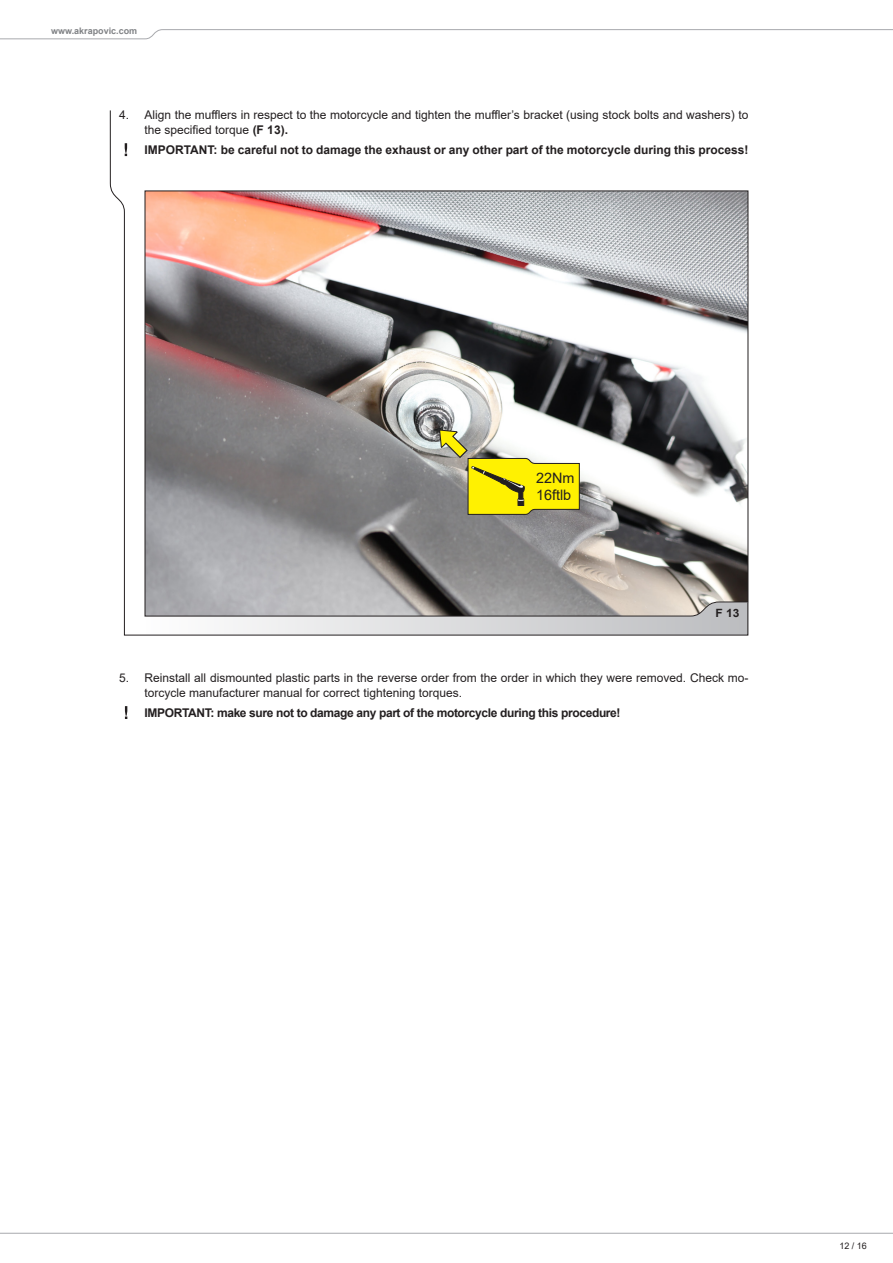
<style>
.page{position:relative;width:893px;height:1263px;background:#fff}
.page>*{position:absolute;margin:0;border:0;box-sizing:border-box;transform-origin:0 0}
.t1{font:14.4px/17.2px "Arial";color:#231f20}
.body_txt_bold{font:12px/14.4px "Arial";color:#231f20}
.body_txt_bold-2{font:700 12px "Arial";color:#231f20}
.body_txt_bold-3{font:700 12px "Arial";letter-spacing:-.03em;color:#231f20}
.body_txt_bold-4{font:700 11.4px "Arial";color:#231f20;scale:1.05 1}
.t2{font:700 9px "Arial";color:#808285}
.t3{font:9px "Arial";color:#231f20}
.s1{font-weight:700}
</style>
<div class="page">
<svg style="left:109px;top:110px;width:640px;height:526px"></svg>
<svg style="left:0;top:29px;width:893px;height:10px"></svg>
<svg style="left:0;top:1232px;width:893px;height:2px;background:#d2d3d5"></svg>
<svg style="left:144px;top:190px;width:605px;height:427px"></svg>
<svg style="left:125px;top:143px;width:2px;height:13px"></svg>
<svg style="left:125px;top:706px;width:2px;height:13px"></svg>
<svg style="left:439px;top:429px;width:141px;height:86px"></svg>
<p class="t2" style="left:51px;top:25px;width:88px">www.akrapovic.com</p>
<p class="body_txt_bold" style="left:119px;top:108px;width:12px">4.</p>
<p class="body_txt_bold" style="left:145px;top:108px;width:605px">Align the mufflers in respect to the motorcycle and tighten the muffler’s bracket (using stock bolts and washers) to the specified torque <span class="s1">(F 13).</span></p>
<p class="body_txt_bold-2" style="left:145px;top:141px;width:605px">IMPORTANT: be careful not to damage the exhaust or any other part of the motorcycle during this process!</p>
<p class="t1" style="left:536px;top:469px;width:40px">22Nm<br>16ftlb</p>
<p class="body_txt_bold-4" style="left:715px;top:604px;width:24px">F 13</p>
<p class="body_txt_bold" style="left:119px;top:671px;width:12px">5.</p>
<p class="body_txt_bold" style="left:145px;top:671px;width:605px">Reinstall all dismounted plastic parts in the reverse order from the order in which they were removed. Check mo&shy;torcycle manufacturer manual for correct tightening torques.</p>
<p class="body_txt_bold-3" style="left:145px;top:704px;width:477px">IMPORTANT: make sure not to damage any part of the motorcycle during this procedure!</p>
<p class="t3" style="left:839px;top:1239px;width:29px">12 / 16</p>
</div>
